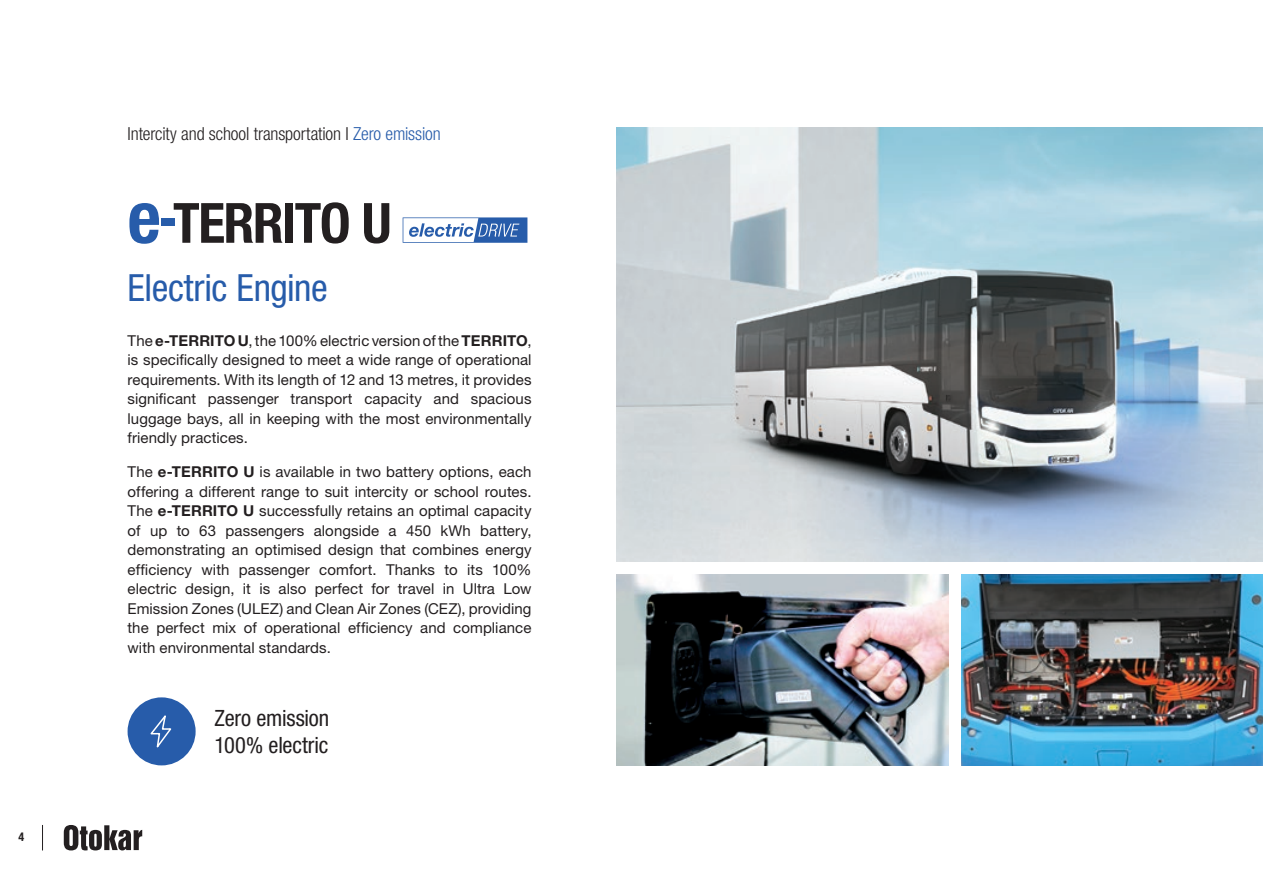
<style>
.page{position:relative;width:1263px;height:893px;background:#fff}
.page>*{position:absolute;margin:0;border:0;box-sizing:border-box;transform-origin:0 0}
.t1{font:700 condensed 55.5px "Helvetica Neue LT Std";letter-spacing:-.03em;color:#231f20}
.t2{font:condensed 37.5px "Helvetica Neue LT Std";letter-spacing:-.01em;color:#275caa}
.t3{font:condensed 22.5px/27px "Helvetica Neue LT Std";letter-spacing:-.01em;color:#231f20}
.t4{font:300 condensed 18px "Helvetica Neue LT Std";letter-spacing:-.005em;color:#231f20}
.t5{font:15px/19.5px "Helvetica Neue LT Std";letter-spacing:.005em;color:#231f20;text-align:justify}
.t6{font:700 condensed 12px "Helvetica Neue LT Std";color:#231f20}
.s1{color:#275caa}
.s2{font-size:72px;color:#275caa}
.s3{font-weight:500;font-size:72px;color:#275caa}
.s4{font-weight:700}
</style>
<div class="page">
<svg style="left:403px;top:217px;width:124px;height:26px"></svg>
<img style="left:617px;top:128px;width:646px;height:433px">
<div style="left:128px;top:697px;width:68px;height:68px;background:#275caa;border-radius:50%"></div>
<svg style="left:150px;top:715px;width:22px;height:33px"></svg>
<img style="left:617px;top:574px;width:331px;height:191px">
<img style="left:961px;top:574px;width:302px;height:191px">
<svg style="left:64px;top:825px;width:78px;height:25px"></svg>
<svg style="left:42px;top:825px;width:1px;height:25px"></svg>
<p class="t6" style="left:18px;top:829px;width:7px">4</p>
<p class="t4" style="left:128px;top:124px;width:315px">Intercity and school transportation I <span class="s1">Zero emission</span></p>
<h1 class="t1" style="left:128px;top:189px;width:265px"><span class="s2">e</span><span class="s3">-</span>TERRITO U</h1>
<h2 class="t2" style="left:128px;top:266px;width:202px">Electric Engine</h2>
<p class="t5" style="left:128px;top:330px;width:405px">The <span class="s4">e-TERRITO U</span>, the 100% electric version of the <span class="s4">TERRITO</span>, is specifically designed to meet a wide range of operational requirements. With its length of 12 and 13 metres, it provides significant passenger transport capacity and spacious luggage bays, all in keeping with the most environmentally friendly practices.</p>
<p class="t5" style="left:128px;top:462px;width:405px">The <span class="s4">e-TERRITO U</span> is available in two battery options, each offering a different range to suit intercity or school routes.<br>The <span class="s4">e-TERRITO U</span> successfully retains an optimal capacity of up to 63 passengers alongside a 450 kWh battery, demonstrating an optimised design that combines energy efficiency with passenger comfort. Thanks to its 100% electric design, it is also perfect for travel in Ultra Low Emission Zones (ULEZ) and Clean Air Zones (CEZ), providing the perfect mix of operational efficiency and compliance with environmental standards.</p>
<h3 class="t3" style="left:215px;top:704px;width:116px">Zero emission<br>100% electric</h3>
</div>
